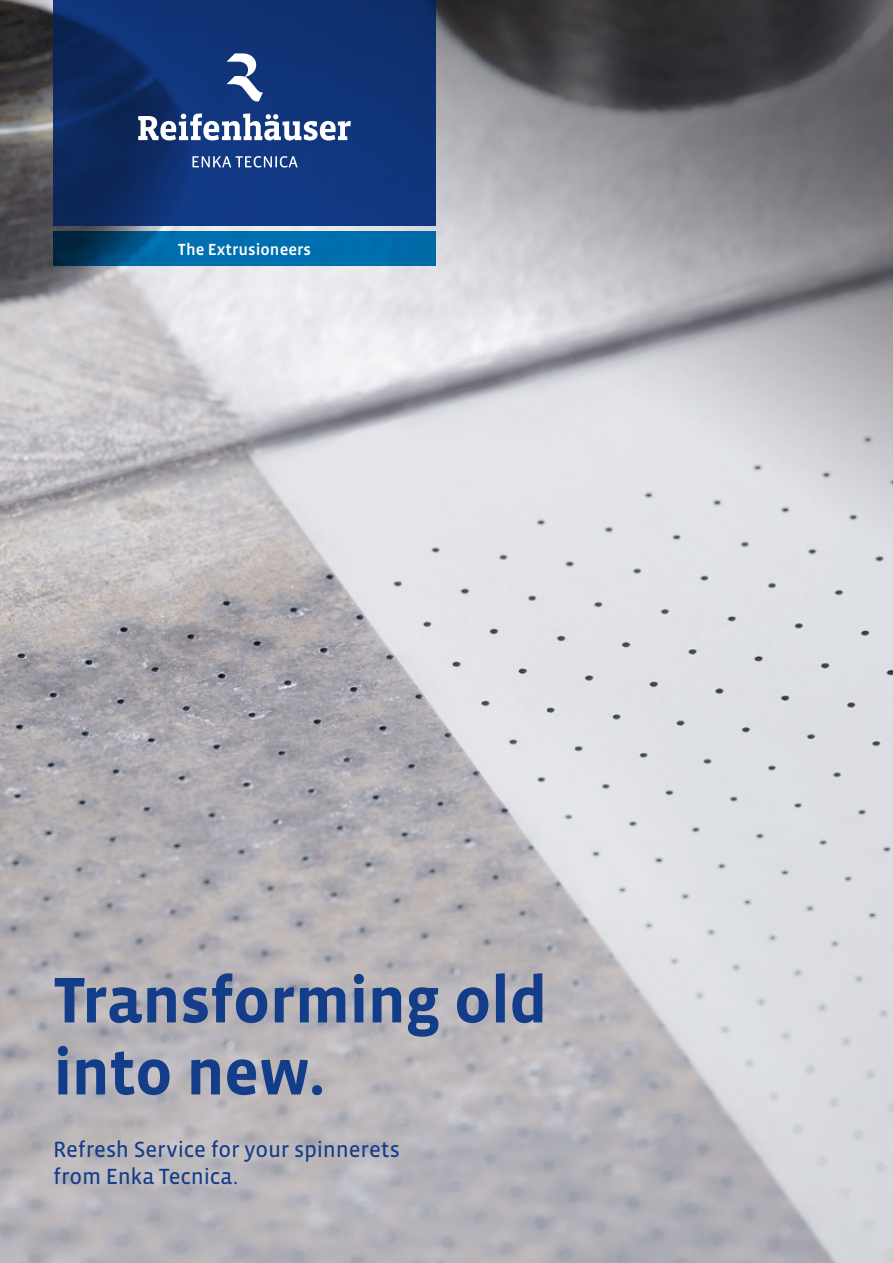
<style>
.page{position:relative;width:893px;height:1263px;background:#fff}
.page>*{position:absolute;margin:0;border:0;box-sizing:border-box;transform-origin:0 0}
.t1{font:700 66px/72px "Vista Sans OT";letter-spacing:-.015em;color:#133c89}
.t2{font:22.5px/27px "Vista Sans OT";letter-spacing:-.01em;color:#133c89}
.t3{font:500 16.5px "Vista Sans OT";color:#fff}
</style>
<div class="page">
<img style="left:0;top:0;width:893px;height:1263px">
<svg style="left:53px;top:0;width:383px;height:225px;background:#0f3171"></svg>
<svg style="left:53px;top:232px;width:383px;height:34px;background:#00629b"></svg>
<svg style="left:227px;top:53px;width:36px;height:50px"></svg>
<svg style="left:138px;top:113px;width:213px;height:28px"></svg>
<svg style="left:192px;top:156px;width:106px;height:12px"></svg>
<p class="t3" style="left:178px;top:241px;width:135px">The Extrusioneers</p>
<h1 class="t1" style="left:53px;top:965px;width:496px">Transforming old into new.</h1>
<p class="t2" style="left:53px;top:1137px;width:348px">Refresh Service for your spinnerets from Enka Tecnica.</p>
</div>
